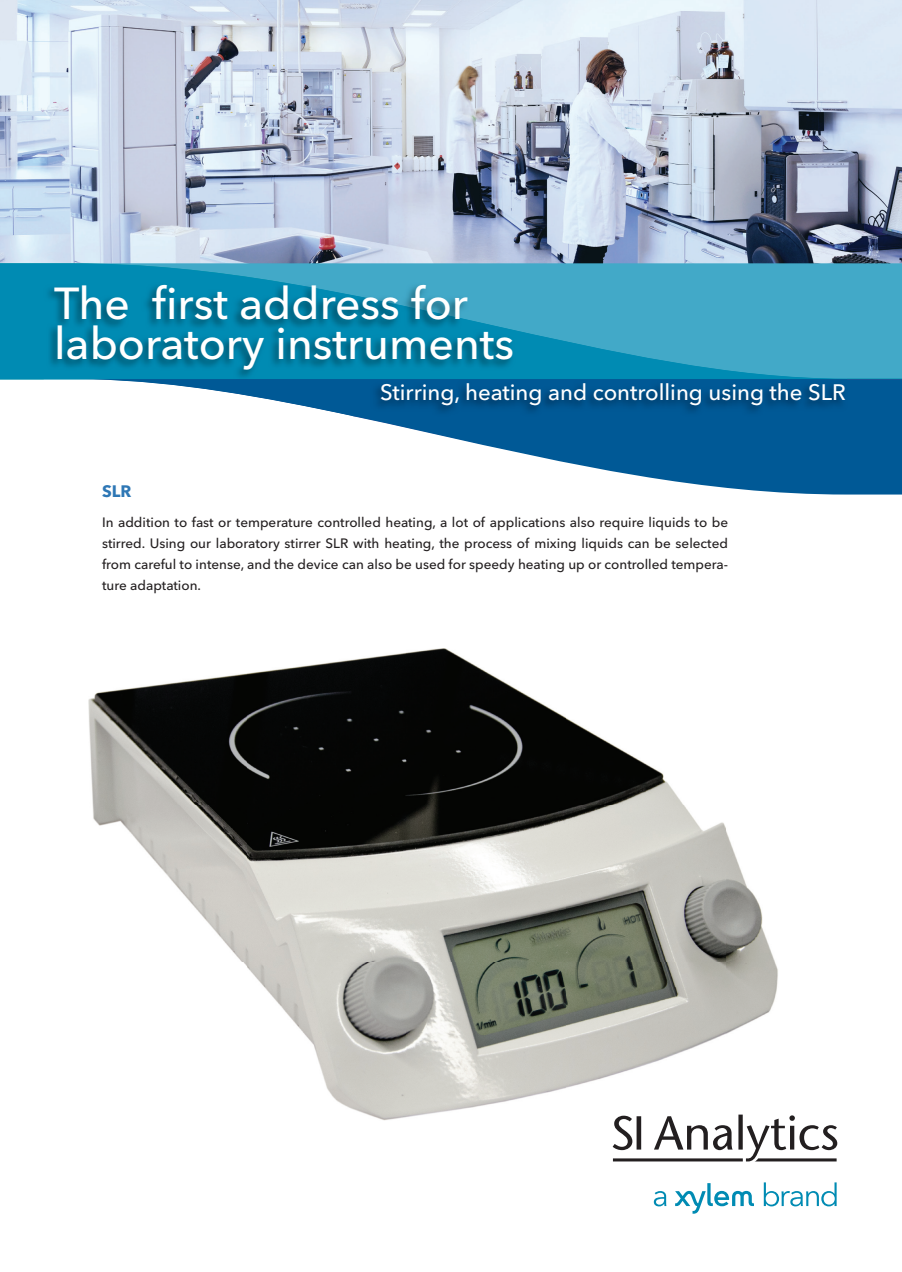
<style>
.page{position:relative;width:902px;height:1272px;background:#fff}
.page>*{position:absolute;margin:0;border:0;box-sizing:border-box;transform-origin:0 0}
.t1{font:500 44.4px/39.9px "Avenir Next LT Pro";color:#fff}
.t2{font:500 22.2px "Avenir Next LT Pro";color:#fff}
.t3{font:700 16.5px "Avenir Next LT Pro";color:#2e77b5}
.t4{font:500 13.5px/21px "Avenir Next LT Pro";color:#231f20;text-align:justify}
</style>
<div class="page">
<img style="left:0;top:0;width:901px;height:263px">
<img style="left:88px;top:648px;width:690px;height:472px">
<svg style="left:352px;top:379px;width:549px;height:115px;fill:#005996"></svg>
<svg style="left:0;top:263px;width:901px;height:116px;background:#2e9fc1"></svg>
<img style="left:44px;top:283px;width:803px;height:97px">
<img style="left:75px;top:379px;width:772px;height:37px">
<img style="left:286px;top:283px;width:561px;height:95px">
<svg style="left:612px;top:1114px;width:225px;height:47px"></svg>
<svg style="left:653px;top:1191px;width:13px;height:15px"></svg>
<svg style="left:763px;top:1182px;width:73px;height:24px"></svg>
<svg style="left:675px;top:1183px;width:79px;height:30px"></svg>
<h1 class="t1" style="left:54px;top:283px;width:461px">The first address for laboratory instruments</h1>
<h2 class="t2" style="left:380px;top:379px;width:467px">Stirring, heating and controlling using the SLR</h2>
<p class="t3" style="left:102px;top:481px;width:31px">SLR</p>
<p class="t4" style="left:102px;top:511px;width:627px">In addition to fast or temperature controlled heating, a lot of applications also require liquids to be stirred. Using our laboratory stirrer SLR with heating, the process of mixing liquids can be selected from careful to intense, and the device can also be used for speedy heating up or controlled tempera&shy;ture adaptation.</p>
</div>
